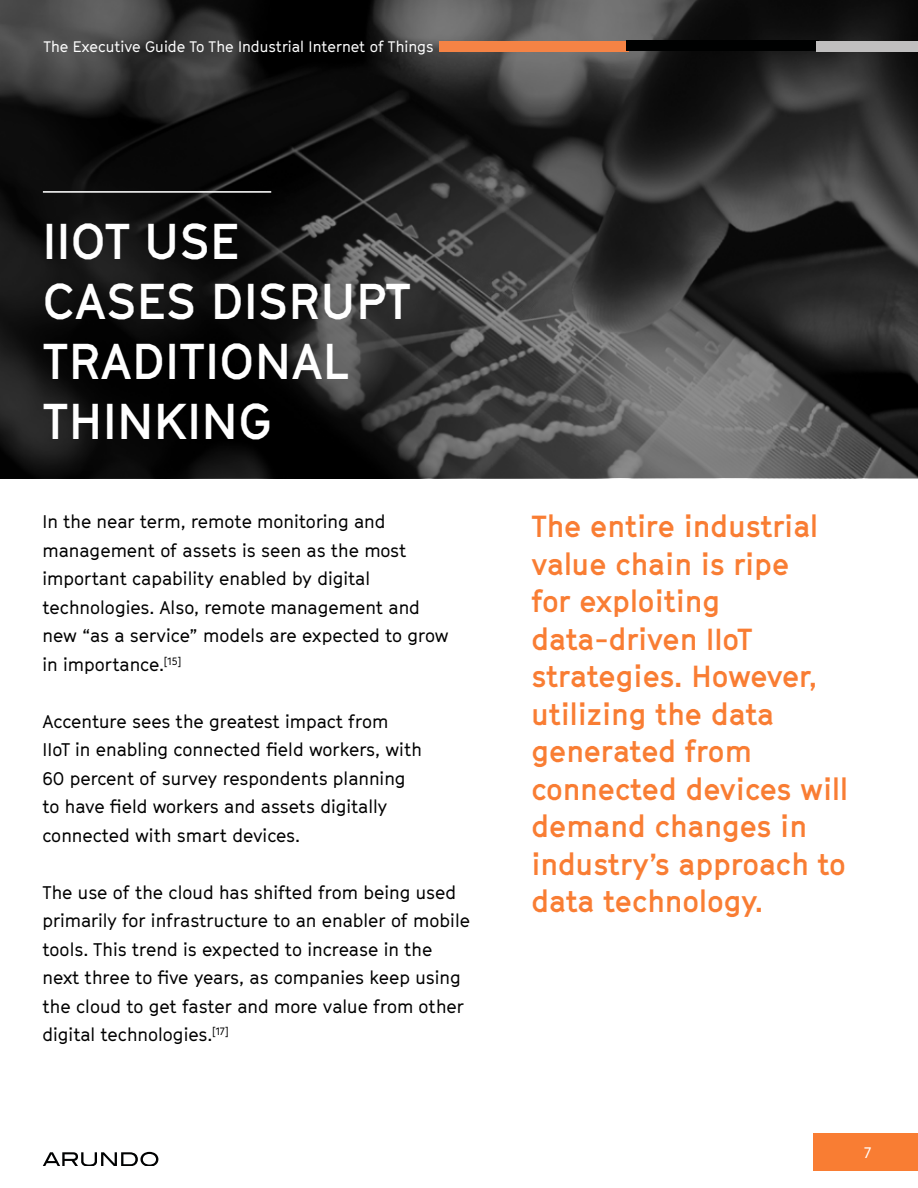
<style>
.page{position:relative;width:918px;height:1188px;background:#fff}
.page>*{position:absolute;margin:0;border:0;box-sizing:border-box;transform-origin:0 0}
.t1{font:700 49.5px/60px "GT Cinetype";letter-spacing:.01em;color:#fff}
.t2{font:700 30px/37.5px "GT Cinetype";color:#f97d33}
.t3{font:18px/28.5px "GT Cinetype";color:#000}
.t4{font:15px "GT Cinetype";color:#fff}
</style>
<div class="page">
<div style="left:814px;top:1133px;width:104px;height:38px;background:#f97d33"></div>
<svg style="left:43px;top:1152px;width:115px;height:14px"></svg>
<svg style="left:0;top:0;width:918px;height:478px;background:#2c2c2c"></svg>
<hr style="left:43px;top:191px;width:228px;height:2px;background:#fff">
<div style="left:439px;top:41px;width:190px;height:10px;background:#f58345"></div>
<div style="left:626px;top:41px;width:193px;height:10px;background:#000101"></div>
<div style="left:816px;top:41px;width:102px;height:10px;background:#c0bfbf"></div>
<p class="t4" style="left:43px;top:38px;width:392px">The Executive Guide To The Industrial Internet of Things</p>
<h1 class="t1" style="left:43px;top:211px;width:369px">IIOT USE<br>CASES DISRUPT<br>TRADITIONAL<br>THINKING</h1>
<p class="t3" style="left:43px;top:507px;width:408px">In the near term, remote monitoring and management of assets is seen as the most important capability enabled by digital technologies. Also, remote management and new “as a service” models are expected to grow in importance.<sup>[15]</sup></p>
<p class="t3" style="left:43px;top:707px;width:381px">Accenture sees the greatest impact from<br>IIoT in enabling connected field workers, with 60 percent of survey respondents planning to have field workers and assets digitally connected with smart devices.</p>
<p class="t3" style="left:43px;top:878px;width:429px">The use of the cloud has shifted from being used primarily for infrastructure to an enabler of mobile tools. This trend is expected to increase in the next three to five years, as companies keep using the cloud to get faster and more value from other digital technologies.<sup>[17]</sup></p>
<h2 class="t2" style="left:531px;top:507px;width:318px">The entire industrial value chain is ripe<br>for exploiting data-driven IIoT strategies. However, utilizing the data generated from connected devices will demand changes in industry’s approach to data technology.</h2>
<p class="t4" style="left:864px;top:1144px;width:9px">7</p>
</div>
